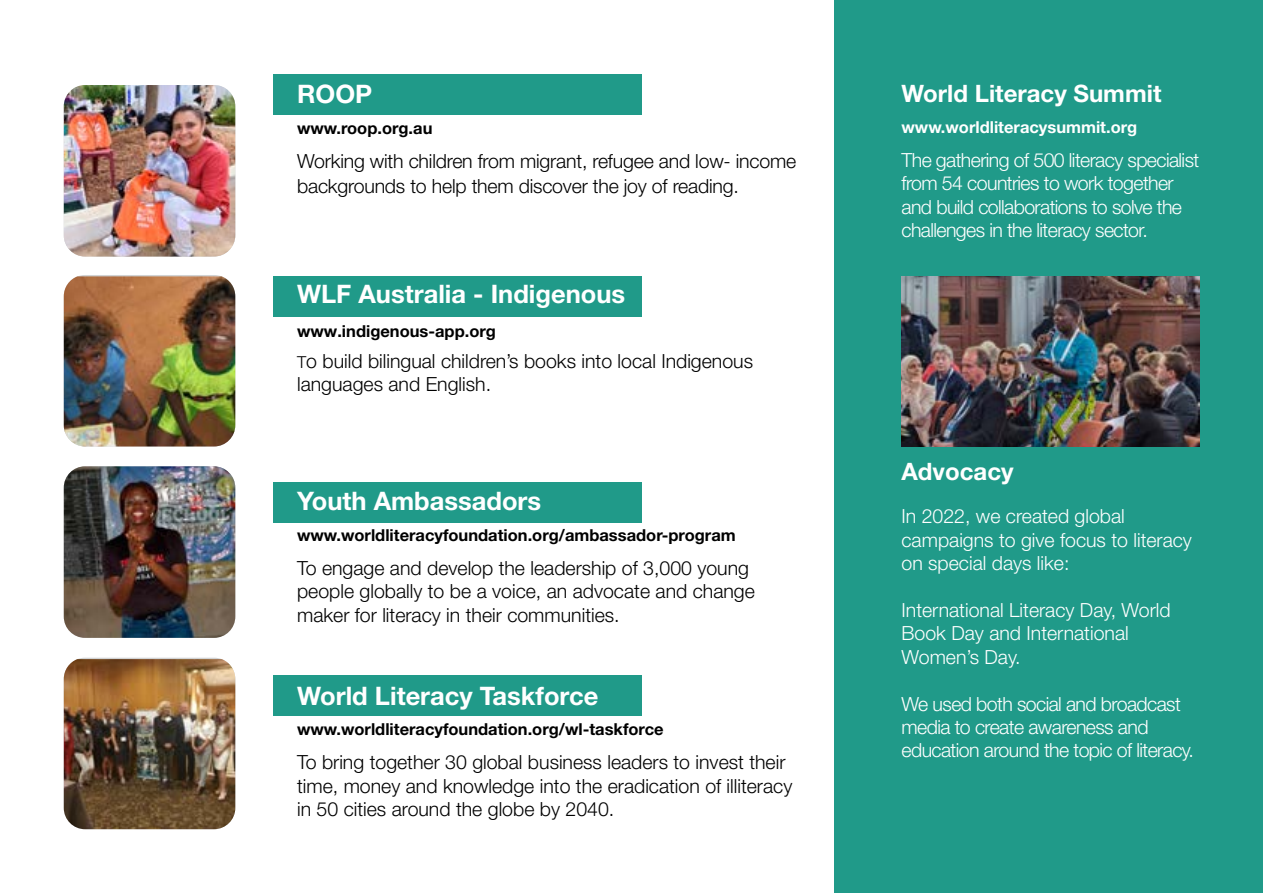
<style>
.page{position:relative;width:1263px;height:893px;background:#fff}
.page>*{position:absolute;margin:0;border:0;box-sizing:border-box;transform-origin:0 0}
.t1{font:700 25.5px "Helvetica Neue LT Std";color:#fff}
.t2{font:700 24px "Helvetica Neue LT Std";color:#fff}
.t3{font:300 19.5px/23.4px "Helvetica Neue LT Std";color:#000}
.t4{font:300 19.5px/23.4px "Helvetica Neue LT Std";letter-spacing:-.03em;color:#fff}
.t5{font:300 19.5px/23.4px "Helvetica Neue LT Std";color:#fff}
.t6{font:700 16.5px "Helvetica Neue LT Std";color:#000}
.t7{font:700 16.5px "Helvetica Neue LT Std";color:#fff}
.s1{font-family:"Helvetica Neue"}
.s2{font-size:16.5px}
</style>
<div class="page">
<div style="left:274px;top:74px;width:368px;height:41px;background:#209a89"></div>
<div style="left:274px;top:276px;width:368px;height:41px;background:#209a89"></div>
<div style="left:274px;top:483px;width:368px;height:40px;background:#209a89"></div>
<div style="left:274px;top:675px;width:368px;height:40px;background:#209a89"></div>
<img style="left:64px;top:85px;width:171px;height:172px">
<img style="left:64px;top:276px;width:171px;height:170px">
<img style="left:64px;top:466px;width:171px;height:172px">
<img style="left:64px;top:659px;width:171px;height:170px">
<div style="left:835px;top:0;width:428px;height:893px;background:#209a89"></div>
<img style="left:901px;top:276px;width:298px;height:170px">
<h1 class="t1" style="left:297px;top:78px;width:77px">ROOP</h1>
<p class="t6" style="left:297px;top:118px;width:137px">www.roop.org.au</p>
<p class="t3" style="left:297px;top:148px;width:501px;line-height:25.2px">Working with children from migrant, refugee and low- income backgrounds to help them discover the joy of reading.</p>
<h1 class="t1" style="left:297px;top:278px;width:330px">WLF Australia - Indigenous</h1>
<p class="t6" style="left:297px;top:321px;width:200px">www.indigenous-app.or<span class="s1">g</span></p>
<p class="t3" style="left:297px;top:349px;width:457px"><span class="s2">T</span>o build bilingual children’s books into local Indigenous languages and English.</p>
<h1 class="t1" style="left:297px;top:485px;width:246px">Youth Ambassadors</h1>
<p class="t6" style="left:297px;top:525px;width:440px">www.worldliteracyfoundation.org/ambassador-program</p>
<p class="t3" style="left:297px;top:556px;width:459px">To engage and develop the leadership of 3,000 young people globally to be a voice, an advocate and change maker for literacy in their communities.</p>
<h1 class="t1" style="left:297px;top:680px;width:303px">World Literacy Taskforce</h1>
<p class="t6" style="left:297px;top:719px;width:368px">www.worldliteracyfoundation.org/wl-taskforce</p>
<p class="t3" style="left:297px;top:750px;width:497px">To bring together 30 global business leaders to invest their time, money and knowledge into the eradication of illiteracy in 50 cities around the globe by 2040.</p>
<p class="t2" style="left:901px;top:79px;width:261px">World Literacy Summit</p>
<p class="t7" style="left:901px;top:117px;width:237px">www.worldliteracysummit.org</p>
<p class="t4" style="left:901px;top:148px;width:299px">The gathering of 500 literacy specialist from 54 countries to work together and build collaborations to solve the challenges in the literacy sector.</p>
<p class="t2" style="left:901px;top:457px;width:114px">Advocacy</p>
<p class="t5" style="left:901px;top:504px;width:292px">In 2022, we created global campaigns to give focus to literacy on special days like:</p>
<p class="t5" style="left:901px;top:598px;width:271px">International Literacy Day, World<br>Book Day and International<br>Women’s Day.</p>
<p class="t4" style="left:901px;top:692px;width:294px">We used both social and broadcast media to create awareness and education around the topic of literacy.</p>
</div>
